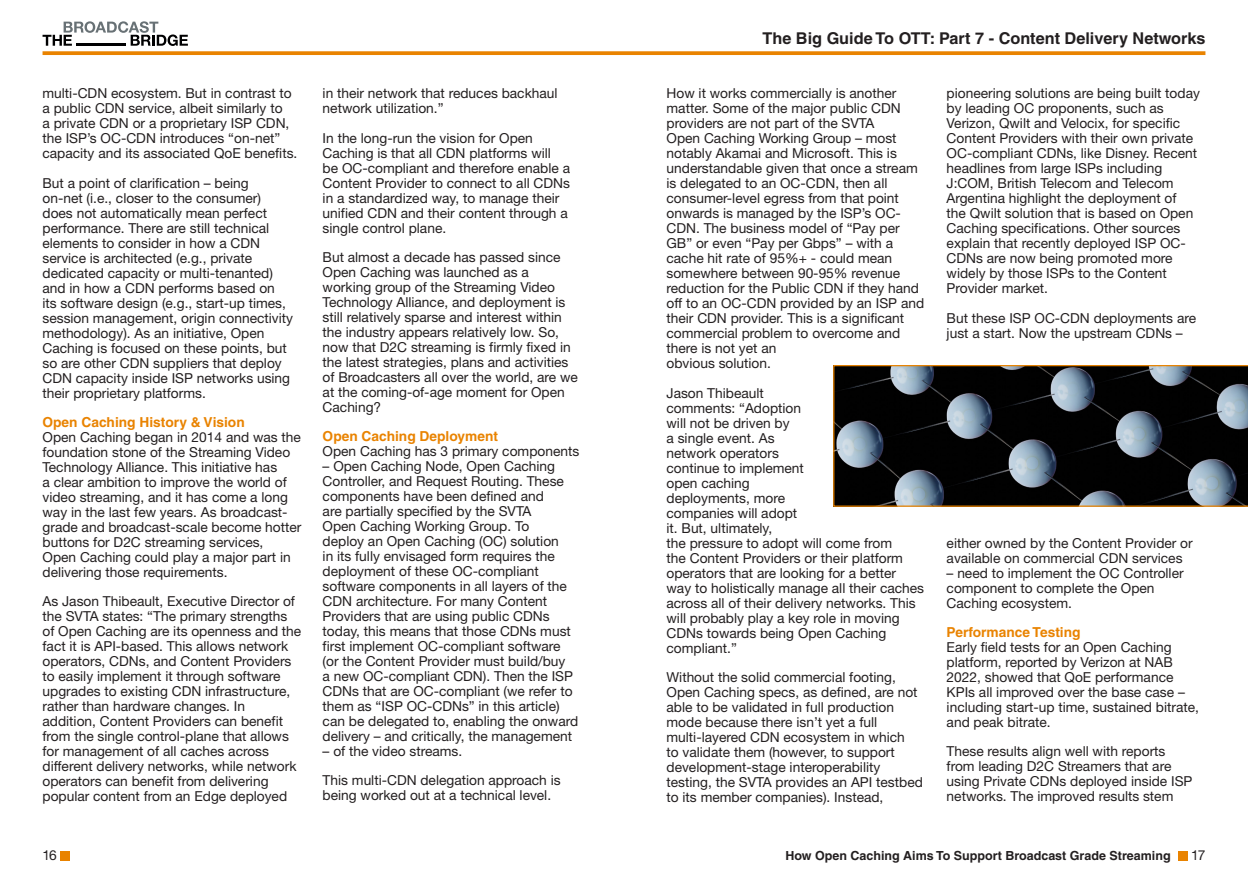
<style>
.page{position:relative;width:1248px;height:886px;background:#fff}
.page>*{position:absolute;margin:0;border:0;box-sizing:border-box;transform-origin:0 0}
.t1{font:700 16.25px "Helvetica";color:#231f20}
.Body{font:13.75px/15px "Helvetica Neue";color:#231f20}
.Paragraph_Headings{font:700 13.75px "Helvetica";color:#e98300}
.Body-2{font:700 12.5px "Helvetica";color:#231f20}
</style>
<div class="page">
<svg style="left:833px;top:365px;width:414px;height:142px;background:#2a2d2f"></svg>
<svg style="left:43px;top:21px;width:145px;height:25px"></svg>
<hr style="left:76px;top:43px;width:50px;height:3px;background:#000001">
<svg style="left:43px;top:51px;width:1162px;height:4px;background:#ea8b11"></svg>
<div style="left:60px;top:850px;width:10px;height:10px;background:#e98300"></div>
<div style="left:1177px;top:850px;width:10px;height:10px;background:#e98300"></div>
<p class="Body" style="left:43px;top:86px;width:256px">multi-CDN ecosystem. But in contrast to a public CDN service, albeit similarly to<br>a private CDN or a proprietary ISP CDN, the ISP’s OC-CDN introduces “on-net” capacity and its associated QoE benefits.</p>
<p class="Body" style="left:43px;top:175px;width:252px">But a point of clarification – being<br>on-net (i.e., closer to the consumer) does not automatically mean perfect performance. There are still technical elements to consider in how a CDN service is architected (e.g., private dedicated capacity or multi-tenanted) and in how a CDN performs based on<br>its software design (e.g., start-up times, session management, origin connectivity methodology). As an initiative, Open Caching is focused on these points, but so are other CDN suppliers that deploy CDN capacity inside ISP networks using their proprietary platforms.</p>
<p class="Paragraph_Headings" style="left:43px;top:414px;width:204px">Open Caching History &amp; Vision</p>
<p class="Body" style="left:43px;top:429px;width:260px">Open Caching began in 2014 and was the foundation stone of the Streaming Video Technology Alliance. This initiative has<br>a clear ambition to improve the world of video streaming, and it has come a long way in the last few years. As broadcast&shy;grade and broadcast-scale become hotter buttons for D2C streaming services,<br>Open Caching could play a major part in delivering those requirements.</p>
<p class="Body" style="left:43px;top:593px;width:260px">As Jason Thibeault, Executive Director of the SVTA states: “The primary strengths of Open Caching are its openness and the fact it is API-based. This allows network operators, CDNs, and Content Providers to easily implement it through software upgrades to existing CDN infrastructure, rather than hardware changes. In addition, Content Providers can benefit from the single control-plane that allows for management of all caches across different delivery networks, while network operators can benefit from delivering popular content from an Edge deployed</p>
<p class="Body" style="left:322px;top:86px;width:236px">in their network that reduces backhaul network utilization.”</p>
<p class="Body" style="left:322px;top:130px;width:249px">In the long-run the vision for Open Caching is that all CDN platforms will<br>be OC-compliant and therefore enable a Content Provider to connect to all CDNs in a standardized way, to manage their unified CDN and their content through a single control plane.</p>
<p class="Body" style="left:322px;top:249px;width:257px">But almost a decade has passed since Open Caching was launched as a working group of the Streaming Video Technology Alliance, and deployment is still relatively sparse and interest within the industry appears relatively low. So, now that D2C streaming is firmly fixed in the latest strategies, plans and activities of Broadcasters all over the world, are we at the coming-of-age moment for Open Caching?</p>
<p class="Paragraph_Headings" style="left:322px;top:428px;width:177px">Open Caching Deployment</p>
<p class="Body" style="left:322px;top:443px;width:258px">Open Caching has 3 primary components</p>
<p class="Body" style="left:322px;top:458px;width:257px">– Open Caching Node, Open Caching Controller, and Request Routing. These components have been defined and<br>are partially specified by the SVTA<br>Open Caching Working Group. To<br>deploy an Open Caching (OC) solution<br>in its fully envisaged form requires the deployment of these OC-compliant software components in all layers of the CDN architecture. For many Content Providers that are using public CDNs today, this means that those CDNs must first implement OC-compliant software (or the Content Provider must build/buy<br>a new OC-compliant CDN). Then the ISP CDNs that are OC-compliant (we refer to them as “ISP OC-CDNs” in this article) can be delegated to, enabling the onward delivery – and critically, the management</p>
<p class="Body" style="left:322px;top:743px;width:141px">– of the video streams.</p>
<p class="Body" style="left:322px;top:773px;width:239px">This multi-CDN delegation approach is being worked out at a technical level.</p>
<p class="t1" style="left:762px;top:28px;width:444px">The Big Guide To OTT: Part 7 - Content Delivery Networks</p>
<p class="Body" style="left:666px;top:86px;width:259px">How it works commercially is another matter. Some of the major public CDN providers are not part of the SVTA<br>Open Caching Working Group – most notably Akamai and Microsoft. This is understandable given that once a stream is delegated to an OC-CDN, then all consumer-level egress from that point onwards is managed by the ISP’s OC-CDN. The business model of “Pay per GB” or even “Pay per Gbps” – with a cache hit rate of 95%+ - could mean somewhere between 90-95% revenue reduction for the Public CDN if they hand off to an OC-CDN provided by an ISP and their CDN provider. This is a significant commercial problem to overcome and there is not yet an<br>obvious solution.</p>
<p class="Body" style="left:666px;top:385px;width:259px">Jason Thibeault<br>comments: “Adoption<br>will not be driven by<br>a single event. As<br>network operators<br>continue to implement<br>open caching<br>deployments, more<br>companies will adopt<br>it. But, ultimately,<br>the pressure to adopt will come from<br>the Content Providers or their platform operators that are looking for a better way to holistically manage all their caches across all of their delivery networks. This will probably play a key role in moving<br>CDNs towards being Open Caching compliant.”</p>
<p class="Body" style="left:666px;top:669px;width:258px">Without the solid commercial footing, Open Caching specs, as defined, are not able to be validated in full production mode because there isn’t yet a full multi-layered CDN ecosystem in which<br>to validate them (however, to support development-stage interoperability testing, the SVTA provides an API testbed to its member companies). Instead,</p>
<p class="Body" style="left:946px;top:86px;width:255px">pioneering solutions are being built today by leading OC proponents, such as Verizon, Qwilt and Velocix, for specific Content Providers with their own private OC-compliant CDNs, like Disney. Recent headlines from large ISPs including J:COM, British Telecom and Telecom Argentina highlight the deployment of<br>the Qwilt solution that is based on Open Caching specifications. Other sources explain that recently deployed ISP OC-CDNs are now being promoted more widely by those ISPs to the Content Provider market.</p>
<p class="Body" style="left:946px;top:310px;width:251px">But these ISP OC-CDN deployments are just a start. Now the upstream CDNs –</p>
<p class="Body" style="left:946px;top:535px;width:247px">either owned by the Content Provider or available on commercial CDN services</p>
<p class="Body" style="left:946px;top:565px;width:238px">– need to implement the OC Controller component to complete the Open<br>Caching ecosystem.</p>
<p class="Paragraph_Headings" style="left:946px;top:624px;width:135px">Performance Testing</p>
<p class="Body" style="left:946px;top:639px;width:254px">Early field tests for an Open Caching platform, reported by Verizon at NAB 2022, showed that QoE performance KPIs all improved over the base case – including start-up time, sustained bitrate, and peak bitrate.</p>
<p class="Body" style="left:946px;top:743px;width:247px">These results align well with reports from leading D2C Streamers that are using Private CDNs deployed inside ISP networks. The improved results stem</p>
<p class="Body" style="left:43px;top:848px;width:16px">16</p>
<p class="Body" style="left:1191px;top:848px;width:16px">17</p>
<p class="Body-2" style="left:785px;top:848px;width:387px">How Open Caching Aims To Support Broadcast Grade Streaming</p>
</div>
